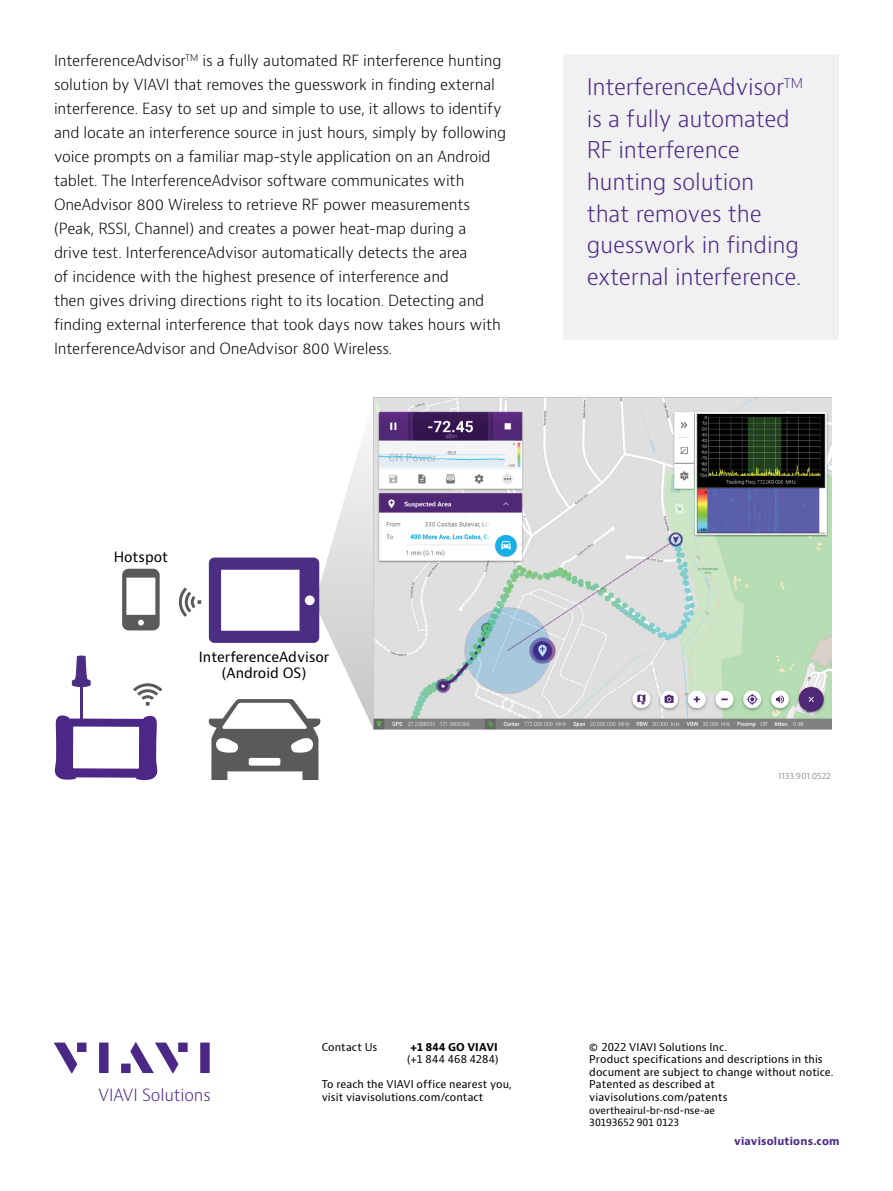
<style>
.page{position:relative;width:893px;height:1191px;background:#fff}
.page>*{position:absolute;margin:0;border:0;box-sizing:border-box;transform-origin:0 0}
.t1{font:300 22.5px/31.5px "Bernino Sans";letter-spacing:-.01em;color:#4b2885}
.t2{font:300 16.35px "Bernino Sans";letter-spacing:-.01em;color:#4b2885}
.t3{font:300 15px/24px "Bernino Sans";letter-spacing:-.01em;color:#000}
.t4{font:13.8px/16.5px "Bernino Sans";color:#010101;text-align:center}
.t5{font:10.5px/12.6px "Bernino Sans";letter-spacing:.01em;color:#000}
.t6{font:700 10.5px "Bernino Sans";letter-spacing:.02em;color:#4b2885}
.t7{font:700 10.5px "Bernino Sans";letter-spacing:.015em;color:#000}
.t8{font:9.75px/12.6px "Bernino Sans";letter-spacing:-.01em;color:#000}
.t9{font:7.95px "Bernino Sans";letter-spacing:-.005em;color:#939597}
</style>
<div class="page">
<img style="left:374px;top:397px;width:457px;height:333px">
<svg style="left:133px;top:683px;width:29px;height:22px"></svg>
<svg style="left:178px;top:587px;width:23px;height:30px"></svg>
<svg style="left:122px;top:569px;width:38px;height:61px"></svg>
<svg style="left:54px;top:715px;width:104px;height:65px"></svg>
<svg style="left:72px;top:655px;width:19px;height:32px"></svg>
<hr style="left:80px;top:675px;width:2px;height:44px;background:#4b2e84">
<svg style="left:208px;top:397px;width:166px;height:383px"></svg>
<div style="left:564px;top:54px;width:275px;height:285px;background:#f1f1f2"></div>
<svg style="left:54px;top:1042px;width:23px;height:31px"></svg>
<div style="left:77px;top:1042px;width:10px;height:10px;background:#4b2885"></div>
<div style="left:99px;top:1042px;width:10px;height:31px;background:#4b2885"></div>
<div style="left:178px;top:1042px;width:10px;height:10px;background:#4b2885"></div>
<div style="left:200px;top:1042px;width:10px;height:31px;background:#4b2885"></div>
<svg style="left:130px;top:1042px;width:48px;height:31px"></svg>
<div style="left:121px;top:1063px;width:10px;height:10px;background:#4b2885"></div>
<p class="t3" style="left:54px;top:49px;width:454px">InterferenceAdvisor<sup>TM</sup> is a fully automated RF interference hunting solution by VIAVI that removes the guesswork in finding external interference. Easy to set up and simple to use, it allows to identify and locate an interference source in just hours, simply by following voice prompts on a familiar map-style application on an Android tablet. The InterferenceAdvisor software communicates with OneAdvisor 800 Wireless to retrieve RF power measurements (Peak, RSSI, Channel) and creates a power heat-map during a<br>drive test. InterferenceAdvisor automatically detects the area<br>of incidence with the highest presence of interference and<br>then gives driving directions right to its location. Detecting and finding external interference that took days now takes hours with InterferenceAdvisor and OneAdvisor 800 Wireless.</p>
<p class="t4" style="left:114px;top:548px;width:56px">Hotspot</p>
<p class="t4" style="left:199px;top:649px;width:132px">InterferenceAdvisor (Android OS)</p>
<h1 class="t1" style="left:587px;top:72px;width:218px">InterferenceAdvisor<sup>TM </sup>is a fully automated<br>RF interference hunting solution<br>that removes the guesswork in finding external interference.</h1>
<p class="t9" style="left:778px;top:771px;width:54px">1133.901.0522</p>
<p class="t2" style="left:99px;top:1084px;width:114px">VIAVI Solutions</p>
<p class="t5" style="left:322px;top:1040px;width:57px">Contact Us</p>
<p class="t7" style="left:410px;top:1040px;width:89px">+1 844 GO VIAVI</p>
<p class="t5" style="left:407px;top:1053px;width:93px">(+1 844 468 4284)</p>
<p class="t5" style="left:322px;top:1078px;width:192px">To reach the VIAVI office nearest you, visit viavisolutions.com/contact</p>
<p class="t5" style="left:589px;top:1040px;width:246px">© 2022 VIAVI Solutions Inc.<br>Product specifications and descriptions in this document are subject to change without notice.<br>Patented as described at viavisolutions.com/patents</p>
<p class="t8" style="left:589px;top:1104px;width:127px">overtheairul-br-nsd-nse-ae<br>30193652 901 0123</p>
<p class="t6" style="left:734px;top:1134px;width:107px">viavisolutions.com</p>
</div>
